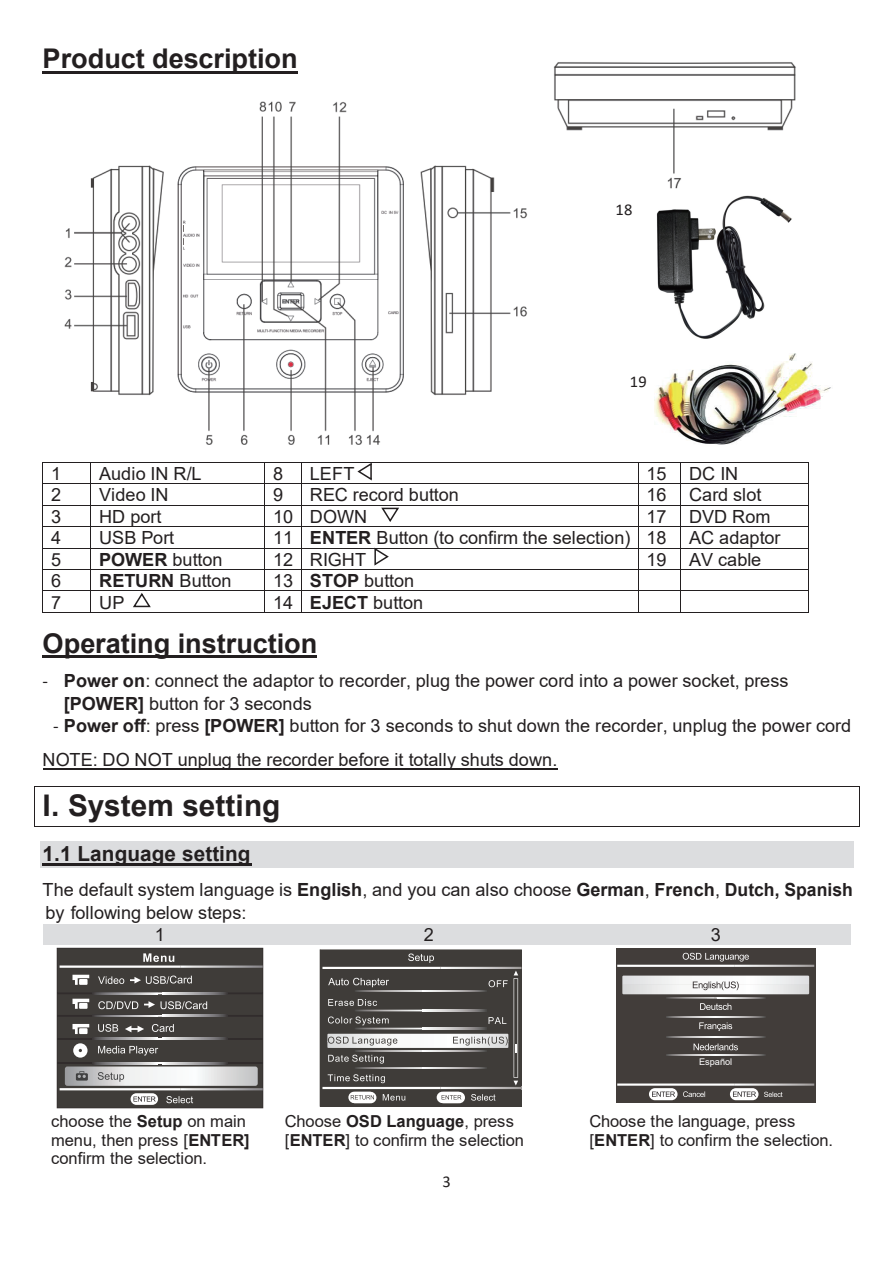
<style>
.page{position:relative;width:893px;height:1264px;background:#fff}
.page>*{position:absolute;margin:0;border:0;box-sizing:border-box;transform-origin:0 0}
.t1{font:700 29.85px "Arial";color:#231f20}
.t2{font:700 27.15px "Arial";letter-spacing:-.005em;color:#231f20}
.t3{font:700 20.7px "Arial";letter-spacing:.005em;color:#231f20}
.t4{font:18.15px/23px "Arial";color:#231f20}
.t5{font:700 18.15px "Arial";letter-spacing:.01em;color:#231f20}
.t6{font:16.5px/18.9px "Arial";letter-spacing:-.01em;color:#231f20}
.t7{font:16.5px "Calibri";color:#231f20}
.t8{font:9.15px "Arial";color:#fff}
.s1{color:#fff}
.s2{font-weight:700}
.s3{font-weight:400}
.s4{font-family:"Calibri"}
</style>
<div class="page">
<hr style="left:43px;top:71px;width:255px;height:2px;background:#231f20">
<hr style="left:43px;top:462px;width:47px;height:1px;background:#231f20">
<hr style="left:91px;top:462px;width:174px;height:1px;background:#231f20">
<hr style="left:265px;top:462px;width:36px;height:1px;background:#231f20">
<hr style="left:301px;top:462px;width:337px;height:1px;background:#231f20">
<hr style="left:638px;top:462px;width:42px;height:1px;background:#231f20">
<hr style="left:681px;top:462px;width:127px;height:1px;background:#231f20">
<hr style="left:43px;top:483px;width:47px;height:1px;background:#231f20">
<hr style="left:91px;top:483px;width:174px;height:1px;background:#231f20">
<hr style="left:265px;top:483px;width:36px;height:1px;background:#231f20">
<hr style="left:301px;top:483px;width:337px;height:1px;background:#231f20">
<hr style="left:638px;top:483px;width:42px;height:1px;background:#231f20">
<hr style="left:681px;top:483px;width:127px;height:1px;background:#231f20">
<hr style="left:43px;top:505px;width:47px;height:1px;background:#231f20">
<hr style="left:91px;top:505px;width:174px;height:1px;background:#231f20">
<hr style="left:265px;top:505px;width:36px;height:1px;background:#231f20">
<hr style="left:301px;top:505px;width:337px;height:1px;background:#231f20">
<hr style="left:638px;top:505px;width:42px;height:1px;background:#231f20">
<hr style="left:681px;top:505px;width:127px;height:1px;background:#231f20">
<hr style="left:43px;top:526px;width:47px;height:1px;background:#231f20">
<hr style="left:91px;top:526px;width:174px;height:1px;background:#231f20">
<hr style="left:265px;top:526px;width:36px;height:1px;background:#231f20">
<hr style="left:301px;top:526px;width:337px;height:1px;background:#231f20">
<hr style="left:638px;top:526px;width:42px;height:1px;background:#231f20">
<hr style="left:681px;top:526px;width:127px;height:1px;background:#231f20">
<hr style="left:43px;top:548px;width:47px;height:1px;background:#231f20">
<hr style="left:91px;top:548px;width:174px;height:1px;background:#231f20">
<hr style="left:265px;top:548px;width:36px;height:1px;background:#231f20">
<hr style="left:301px;top:548px;width:337px;height:1px;background:#231f20">
<hr style="left:638px;top:548px;width:42px;height:1px;background:#231f20">
<hr style="left:681px;top:548px;width:127px;height:1px;background:#231f20">
<hr style="left:43px;top:569px;width:47px;height:1px;background:#231f20">
<hr style="left:91px;top:569px;width:174px;height:1px;background:#231f20">
<hr style="left:265px;top:569px;width:36px;height:1px;background:#231f20">
<hr style="left:301px;top:569px;width:337px;height:1px;background:#231f20">
<hr style="left:638px;top:569px;width:42px;height:1px;background:#231f20">
<hr style="left:681px;top:569px;width:127px;height:1px;background:#231f20">
<hr style="left:43px;top:590px;width:47px;height:1px;background:#231f20">
<hr style="left:91px;top:590px;width:174px;height:1px;background:#231f20">
<hr style="left:265px;top:590px;width:36px;height:1px;background:#231f20">
<hr style="left:301px;top:590px;width:337px;height:1px;background:#231f20">
<hr style="left:638px;top:590px;width:42px;height:1px;background:#231f20">
<hr style="left:681px;top:590px;width:127px;height:1px;background:#231f20">
<hr style="left:43px;top:612px;width:47px;height:1px;background:#231f20">
<svg style="left:90px;top:462px;width:1px;height:151px"></svg>
<hr style="left:91px;top:612px;width:174px;height:1px;background:#231f20">
<hr style="left:265px;top:612px;width:36px;height:1px;background:#231f20">
<svg style="left:301px;top:463px;width:1px;height:149px"></svg>
<hr style="left:301px;top:612px;width:337px;height:1px;background:#231f20">
<svg style="left:638px;top:463px;width:1px;height:149px"></svg>
<hr style="left:638px;top:612px;width:42px;height:1px;background:#231f20">
<svg style="left:680px;top:462px;width:1px;height:151px"></svg>
<hr style="left:681px;top:612px;width:127px;height:1px;background:#231f20">
<svg style="left:808px;top:462px;width:1px;height:151px"></svg>
<hr style="left:43px;top:655px;width:274px;height:2px;background:#231f20">
<hr style="left:43px;top:768px;width:514px;height:1px;background:#231f20">
<hr style="left:35px;top:786px;width:824px;height:1px;background:#231f20">
<hr style="left:35px;top:826px;width:824px;height:1px;background:#231f20">
<hr style="left:34px;top:786px;width:1px;height:40px;background:#231f20">
<hr style="left:859px;top:786px;width:1px;height:40px;background:#231f20">
<div style="left:40px;top:840px;width:813px;height:27px;background:#dcdddf"></div>
<hr style="left:43px;top:863px;width:209px;height:2px;background:#231f20">
<div style="left:43px;top:923px;width:234px;height:21px;background:#dcdddf"></div>
<div style="left:277px;top:923px;width:304px;height:21px;background:#dcdddf"></div>
<div style="left:581px;top:923px;width:270px;height:21px;background:#dcdddf"></div>
<svg style="left:374px;top:547px;width:15px;height:19px"></svg>
<svg style="left:357px;top:463px;width:15px;height:18px"></svg>
<svg style="left:381px;top:507px;width:18px;height:15px"></svg>
<svg style="left:133px;top:593px;width:18px;height:15px"></svg>
<svg style="left:57px;top:947px;width:207px;height:160px;background:#656260"></svg>
<svg style="left:320px;top:949px;width:202px;height:157px;background:#5f5c5a"></svg>
<div style="left:616px;top:947px;width:199px;height:155px;background:#423d3a"></div>
<hr style="left:617px;top:1083px;width:117px;height:2px;background:#fff">
<img style="left:734px;top:1083px;width:80px;height:2px">
<hr style="left:617px;top:964px;width:117px;height:2px;background:#fff">
<img style="left:734px;top:964px;width:80px;height:2px">
<svg style="left:649px;top:1087px;width:28px;height:12px"></svg>
<svg style="left:652px;top:1091px;width:23px;height:5px"></svg>
<svg style="left:683px;top:1091px;width:22px;height:5px"></svg>
<svg style="left:730px;top:1087px;width:28px;height:12px"></svg>
<svg style="left:733px;top:1091px;width:23px;height:5px"></svg>
<svg style="left:764px;top:1091px;width:18px;height:5px"></svg>
<svg style="left:682px;top:952px;width:67px;height:9px"></svg>
<img style="left:666px;top:1016px;width:99px;height:1px">
<img style="left:666px;top:1036px;width:99px;height:1px">
<img style="left:666px;top:1054px;width:99px;height:1px">
<svg style="left:622px;top:975px;width:187px;height:34px"></svg>
<svg style="left:699px;top:1022px;width:33px;height:8px"></svg>
<svg style="left:693px;top:1043px;width:45px;height:7px"></svg>
<img style="left:656px;top:195px;width:136px;height:144px">
<img style="left:64px;top:101px;width:464px;height:344px">
<img style="left:655px;top:353px;width:176px;height:92px">
<img style="left:553px;top:62px;width:243px;height:127px">
<h2 class="t2" style="left:43px;top:39px;width:257px">Product description</h2>
<p class="t7" style="left:615px;top:198px;width:27px">18<span class="s1">8</span></p>
<p class="t7" style="left:630px;top:370px;width:18px">19</p>
<p class="t4" style="left:51px;top:462px;width:12px">1</p>
<p class="t4" style="left:99px;top:462px;width:104px">Audio IN R/L</p>
<p class="t4" style="left:273px;top:462px;width:12px">8</p>
<p class="t4" style="left:310px;top:462px;width:46px">LEFT</p>
<p class="t4" style="left:646px;top:462px;width:93px">15 DC IN</p>
<p class="t4" style="left:51px;top:483px;width:12px">2</p>
<p class="t4" style="left:99px;top:483px;width:71px">Video IN</p>
<p class="t4" style="left:273px;top:483px;width:12px">9</p>
<p class="t4" style="left:310px;top:483px;width:150px">REC record button</p>
<p class="t4" style="left:646px;top:483px;width:117px">16 Card slot</p>
<p class="t4" style="left:51px;top:504px;width:12px">3</p>
<p class="t4" style="left:99px;top:504px;width:64px">HD port</p>
<p class="t4" style="left:273px;top:504px;width:95px">10 DOWN</p>
<p class="t4" style="left:646px;top:504px;width:126px">17 DVD Rom</p>
<p class="t4" style="left:51px;top:526px;width:12px">4</p>
<p class="t4" style="left:99px;top:526px;width:77px">USB Port</p>
<p class="t4" style="left:273px;top:526px;width:509px">11 <span class="s2">ENTER</span> Button (to confirm the selection) 18 AC adaptor</p>
<p class="t4" style="left:51px;top:547px;width:12px">5</p>
<p class="t4" style="left:99px;top:547px;width:125px"><span class="s2">POWER</span> button</p>
<p class="t4" style="left:273px;top:547px;width:94px">12 RIGHT</p>
<p class="t4" style="left:646px;top:547px;width:116px">19 AV cable</p>
<p class="t4" style="left:51px;top:569px;width:12px">6</p>
<p class="t5" style="left:99px;top:567px;width:134px">RETURN <span class="s3">Button</span></p>
<p class="t4" style="left:273px;top:569px;width:142px">13 <span class="s2">STOP</span> button</p>
<p class="t4" style="left:51px;top:590px;width:12px">7</p>
<p class="t4" style="left:99px;top:590px;width:27px">UP</p>
<p class="t4" style="left:273px;top:590px;width:151px">14 <span class="s2">EJECT</span> button</p>
<h2 class="t2" style="left:43px;top:623px;width:276px">Operating instruction</h2>
<p class="t4" style="left:64px;top:668px;width:726px;text-indent:-21px"><span class="s4">-</span> <span class="s2">Power on</span>: connect the adaptor to recorder, plug the power cord into a power socket, press <span class="s2">[POWER]</span> button for 3 seconds</p>
<p class="t4" style="left:42px;top:707px;width:810px;line-height:34.7px;text-indent:11px"><span class="s4">-</span> <span class="s2">Power off</span>: press <span class="s2">[POWER]</span> button for 3 seconds to shut down the recorder, unplug the power cord<br>NOTE: DO NOT unplug the recorder before it totally shuts down.</p>
<h1 class="t1" style="left:43px;top:784px;width:239px">I. System setting</h1>
<p class="t3" style="left:43px;top:839px;width:209px">1.1 Language setting</p>
<p class="t4" style="left:43px;top:878px;width:812px">The default system language is <span class="s2">English</span>, and you can also choose <span class="s2">German</span>, <span class="s2">French</span>, <span class="s2">Dutch, Spanish</span></p>
<p class="t4" style="left:45px;top:900px;width:202px">by following below steps:</p>
<p class="t4" style="left:155px;top:922px;width:12px">1</p>
<p class="t4" style="left:424px;top:922px;width:12px">2</p>
<p class="t4" style="left:711px;top:922px;width:12px">3</p>
<p class="t8" style="left:699px;top:1055px;width:35px">Español</p>
<p class="t6" style="left:51px;top:1110px;width:200px">choose the <span class="s2">Setup</span> on main menu, then press [<span class="s2">ENTER] </span>confirm the selection.</p>
<p class="t6" style="left:285px;top:1110px;width:241px">Choose <span class="s2">OSD Language</span>, press [<span class="s2">ENTER</span>] to confirm the selection</p>
<p class="t6" style="left:589px;top:1110px;width:245px">Choose the language, press [<span class="s2">ENTER</span>] to confirm the selection.</p>
<p class="t7" style="left:442px;top:1169px;width:10px">3</p>
</div>
